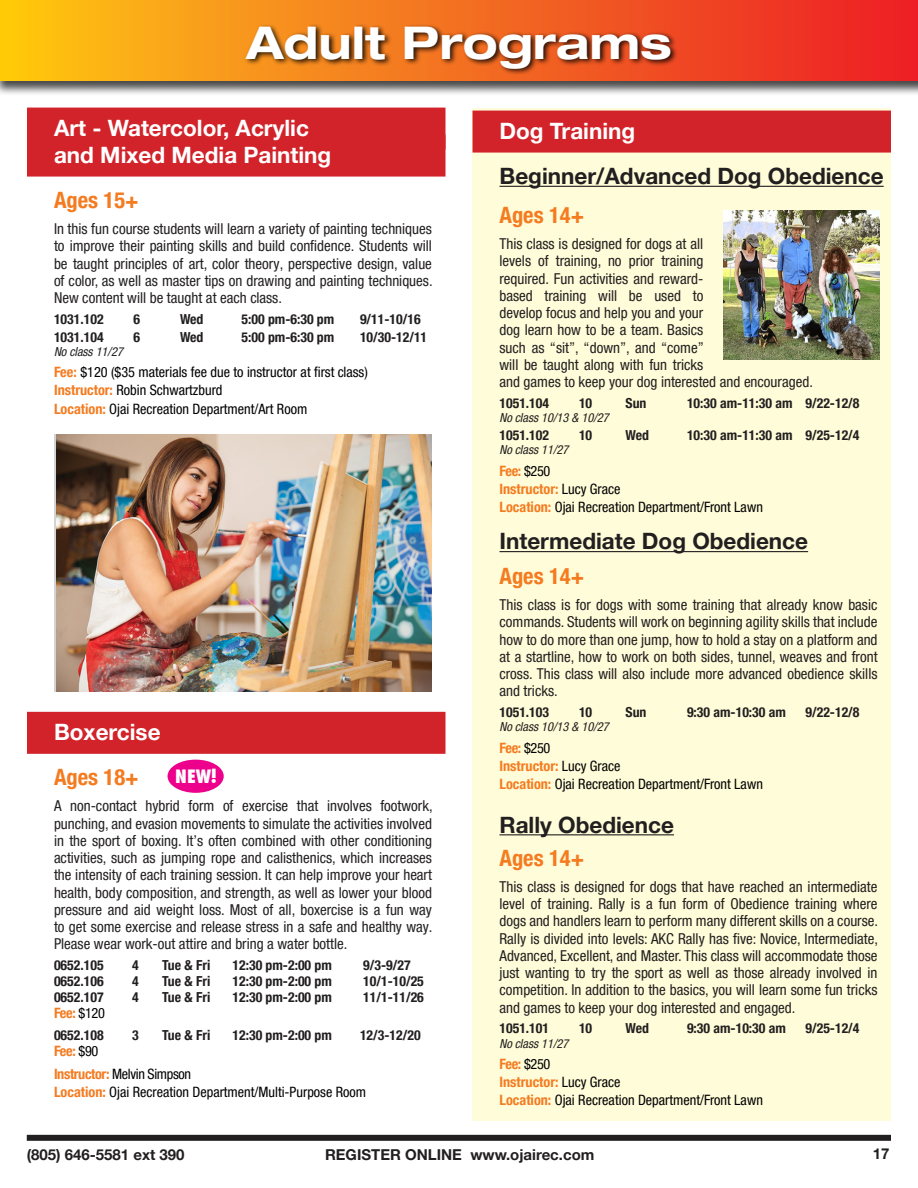
<style>
.page{position:relative;width:918px;height:1188px;background:#fff}
.page>*{position:absolute;margin:0;border:0;box-sizing:border-box;transform-origin:0 0}
.t1{font:700 expanded 45px "Helvetica Neue LT Pro";color:#fff}
.t2{font:700 22.5px "Helvetica Neue LT Pro";color:#221f20}
.t3{font:700 22.5px/27px "Helvetica Neue LT Pro";color:#fff}
.t4{font:700 condensed 22.5px "Helvetica Neue LT Pro";color:#f47b20}
.t5{font:800 condensed 18px "Futura LT Pro";color:#fff}
.t6{font:condensed 15px/17.2px "Helvetica Neue LT Pro";color:#221f20;text-align:justify}
.t7{font:700 15px "Helvetica Neue LT Pro";color:#221f20}
.t8{font:condensed 14.25px/18.1px "Helvetica Neue LT Pro";color:#000}
.t9{font:condensed 14.25px/23px "Helvetica Neue LT Pro";letter-spacing:-.025em;color:#000}
.t10{font:700 condensed 14.25px "Helvetica Neue LT Pro";color:#f47b20}
.t11{font:700 condensed 13.8px "Helvetica Neue LT Pro";color:#221f20}
.t12{font:italic condensed 12.45px "Helvetica Neue LT Pro";color:#221f20}
.s1{font-weight:700;color:#f47b20}
.s2{font-weight:400;color:#000}
</style>
<div class="page">
<div style="left:0;top:0;width:918px;height:96px;background:#000;opacity:.72"></div>
<div style="left:0;top:0;width:918px;height:81px;background:linear-gradient(to right,#fdc614,#eb1c29)"></div>
<div style="left:472px;top:108px;width:419px;height:1012px;background:#fffcd9"></div>
<div style="left:27px;top:1135px;width:864px;height:6px;background:#221f20"></div>
<div style="left:243px;top:23px;width:435px;height:52px;background:#000;opacity:.85"></div>
<div style="left:27px;top:108px;width:419px;height:42px;background:#d2232a"></div>
<div style="left:27px;top:135px;width:419px;height:42px;background:#d2232a"></div>
<div style="left:27px;top:712px;width:419px;height:42px;background:#d2232a"></div>
<div style="left:168px;top:760px;width:56px;height:33px;background:#ec008c;border-radius:50%"></div>
<div style="left:472px;top:111px;width:419px;height:42px;background:#d2232a"></div>
<hr style="left:500px;top:186px;width:384px;height:1px;background:#221f20">
<hr style="left:500px;top:551px;width:308px;height:1px;background:#221f20">
<hr style="left:500px;top:834px;width:174px;height:1px;background:#221f20">
<img style="left:724px;top:210px;width:155px;height:150px">
<img style="left:57px;top:434px;width:375px;height:257px">
<h1 class="t1" style="left:246px;top:13px;width:427px">Adult Programs</h1>
<h2 class="t3" style="left:54px;top:114px;width:279px">Art - Watercolor, Acrylic and Mixed Media Painting</h2>
<h2 class="t4" style="left:54px;top:187px;width:86px">Ages 15+</h2>
<p class="t6" style="left:54px;top:220px;width:380px">In this fun course students will learn a variety of painting techniques to improve their painting skills and build confidence. Students will be taught principles of art, color theory, perspective design, value of color, as well as master tips on drawing and painting techniques.<br>New content will be taught at each class.</p>
<p class="t11" style="left:54px;top:311px;width:51px">1031.102</p>
<p class="t11" style="left:134px;top:311px;width:8px">6</p>
<p class="t11" style="left:180px;top:311px;width:25px">Wed</p>
<p class="t11" style="left:242px;top:311px;width:94px">5:00 pm-6:30 pm</p>
<p class="t11" style="left:360px;top:311px;width:62px">9/11-10/16</p>
<p class="t11" style="left:54px;top:328px;width:51px">1031.104</p>
<p class="t11" style="left:134px;top:328px;width:8px">6</p>
<p class="t11" style="left:180px;top:328px;width:25px">Wed</p>
<p class="t11" style="left:242px;top:328px;width:94px">5:00 pm-6:30 pm</p>
<p class="t11" style="left:360px;top:328px;width:69px">10/30-12/11</p>
<p class="t12" style="left:54px;top:344px;width:71px">No class 11/27</p>
<p class="t8" style="left:54px;top:363px;width:315px"><span class="s1">Fee:</span> $120 ($35 materials fee due to instructor at first class)<br><span class="s1">Instructor:</span> Robin Schwartzburd<br><span class="s1">Location:</span> Ojai Recreation Department/Art Room</p>
<h2 class="t3" style="left:54px;top:718px;width:108px">Boxercise</h2>
<h2 class="t4" style="left:54px;top:764px;width:86px">Ages 18+</h2>
<p class="t5" style="left:175px;top:765px;width:43px">NEW!</p>
<p class="t6" style="left:54px;top:797px;width:380px">A non-contact hybrid form of exercise that involves footwork, punching, and evasion movements to simulate the activities involved in the sport of boxing. It’s often combined with other conditioning activities, such as jumping rope and calisthenics, which increases the intensity of each training session. It can help improve your heart health, body composition, and strength, as well as lower your blood pressure and aid weight loss. Most of all, boxercise is a fun way to get some exercise and release stress in a safe and healthy way.<br>Please wear work-out attire and bring a water bottle.</p>
<p class="t11" style="left:54px;top:957px;width:51px">0652.105</p>
<p class="t11" style="left:132px;top:957px;width:8px">4</p>
<p class="t11" style="left:162px;top:957px;width:49px">Tue &amp; Fri</p>
<p class="t11" style="left:233px;top:957px;width:101px">12:30 pm-2:00 pm</p>
<p class="t11" style="left:363px;top:957px;width:49px">9/3-9/27</p>
<p class="t11" style="left:54px;top:973px;width:51px">0652.106</p>
<p class="t11" style="left:132px;top:973px;width:8px">4</p>
<p class="t11" style="left:162px;top:973px;width:49px">Tue &amp; Fri</p>
<p class="t11" style="left:233px;top:973px;width:101px">12:30 pm-2:00 pm</p>
<p class="t11" style="left:363px;top:973px;width:62px">10/1-10/25</p>
<p class="t11" style="left:54px;top:989px;width:51px">0652.107</p>
<p class="t11" style="left:132px;top:989px;width:8px">4</p>
<p class="t11" style="left:162px;top:989px;width:49px">Tue &amp; Fri</p>
<p class="t11" style="left:233px;top:989px;width:101px">12:30 pm-2:00 pm</p>
<p class="t11" style="left:363px;top:989px;width:62px">11/1-11/26</p>
<p class="t10" style="left:54px;top:1004px;width:52px">Fee: <span class="s2">$120</span></p>
<p class="t11" style="left:54px;top:1027px;width:51px">0652.108</p>
<p class="t11" style="left:132px;top:1027px;width:8px">3</p>
<p class="t11" style="left:162px;top:1027px;width:49px">Tue &amp; Fri</p>
<p class="t11" style="left:233px;top:1027px;width:101px">12:30 pm-2:00 pm</p>
<p class="t11" style="left:360px;top:1027px;width:62px">12/3-12/20</p>
<p class="t9" style="left:54px;top:1039px;width:139px"><span class="s1">Fee:</span> $90<br><span class="s1">Instructor:</span> Melvin Simpson</p>
<p class="t8" style="left:54px;top:1083px;width:314px"><span class="s1">Location:</span> Ojai Recreation Department/Multi-Purpose Room</p>
<h2 class="t3" style="left:500px;top:117px;width:137px">Dog Training</h2>
<h2 class="t2" style="left:500px;top:162px;width:386px">Beginner/Advanced Dog Obedience</h2>
<h2 class="t4" style="left:500px;top:202px;width:86px">Ages 14+</h2>
<p class="t6" style="left:500px;top:235px;width:315px;text-align:left">This class is designed for dogs at all<br>levels of training, no prior training<br>required. Fun activities and reward-<br>based training will be used to<br>develop focus and help you and your<br>dog learn how to be a team. Basics<br>such as “sit”, “down”, and “come”<br>will be taught along with fun tricks<br>and games to keep your dog interested and encouraged.</p>
<p class="t11" style="left:500px;top:395px;width:51px">1051.104</p>
<p class="t11" style="left:579px;top:395px;width:15px">10</p>
<p class="t11" style="left:626px;top:395px;width:22px">Sun</p>
<p class="t11" style="left:687px;top:395px;width:174px">10:30 am-11:30 am 9/22-12/8</p>
<p class="t12" style="left:500px;top:411px;width:111px">No class 10/13 &amp; 10/27</p>
<p class="t11" style="left:500px;top:427px;width:51px">1051.102</p>
<p class="t11" style="left:579px;top:427px;width:15px">10</p>
<p class="t11" style="left:626px;top:427px;width:25px">Wed</p>
<p class="t11" style="left:687px;top:427px;width:174px">10:30 am-11:30 am 9/25-12/4</p>
<p class="t12" style="left:500px;top:442px;width:71px">No class 11/27</p>
<p class="t8" style="left:500px;top:461px;width:265px"><span class="s1">Fee:</span> $250<br><span class="s1">Instructor:</span> Lucy Grace<br><span class="s1">Location:</span> Ojai Recreation Department/Front Lawn</p>
<h2 class="t2" style="left:500px;top:527px;width:310px">Intermediate Dog Obedience</h2>
<h2 class="t4" style="left:500px;top:562px;width:86px">Ages 14+</h2>
<p class="t6" style="left:500px;top:596px;width:380px">This class is for dogs with some training that already know basic commands. Students will work on beginning agility skills that include how to do more than one jump, how to hold a stay on a platform and at a startline, how to work on both sides, tunnel, weaves and front cross. This class will also include more advanced obedience skills and tricks.</p>
<p class="t11" style="left:500px;top:704px;width:51px">1051.103</p>
<p class="t11" style="left:579px;top:704px;width:15px">10</p>
<p class="t11" style="left:626px;top:704px;width:22px">Sun</p>
<p class="t11" style="left:687px;top:704px;width:100px">9:30 am-10:30 am</p>
<p class="t11" style="left:806px;top:704px;width:56px">9/22-12/8</p>
<p class="t12" style="left:500px;top:720px;width:111px">No class 10/13 &amp; 10/27</p>
<p class="t8" style="left:500px;top:738px;width:265px"><span class="s1">Fee:</span> $250<br><span class="s1">Instructor:</span> Lucy Grace<br><span class="s1">Location:</span> Ojai Recreation Department/Front Lawn</p>
<h2 class="t2" style="left:500px;top:811px;width:176px">Rally Obedience</h2>
<h2 class="t4" style="left:500px;top:844px;width:86px">Ages 14+</h2>
<p class="t6" style="left:500px;top:878px;width:380px">This class is designed for dogs that have reached an intermediate level of training. Rally is a fun form of Obedience training where dogs and handlers learn to perform many different skills on a course.<br>Rally is divided into levels: AKC Rally has five: Novice, Intermediate, Advanced, Excellent, and Master. This class will accommodate those just wanting to try the sport as well as those already involved in competition. In addition to the basics, you will learn some fun tricks and games to keep your dog interested and engaged.</p>
<p class="t11" style="left:500px;top:1020px;width:51px">1051.101</p>
<p class="t11" style="left:579px;top:1020px;width:15px">10</p>
<p class="t11" style="left:626px;top:1020px;width:25px">Wed</p>
<p class="t11" style="left:687px;top:1020px;width:100px">9:30 am-10:30 am</p>
<p class="t11" style="left:806px;top:1020px;width:56px">9/25-12/4</p>
<p class="t12" style="left:500px;top:1036px;width:71px">No class 11/27</p>
<p class="t8" style="left:500px;top:1055px;width:265px"><span class="s1">Fee:</span> $250<br><span class="s1">Instructor:</span> Lucy Grace<br><span class="s1">Location:</span> Ojai Recreation Department/Front Lawn</p>
<p class="t7" style="left:27px;top:1146px;width:159px">(805) 646-5581 ext 390</p>
<p class="t7" style="left:325px;top:1146px;width:271px">REGISTER ONLINE www.ojairec.com</p>
<p class="t7" style="left:873px;top:1144px;width:18px">17</p>
</div>
